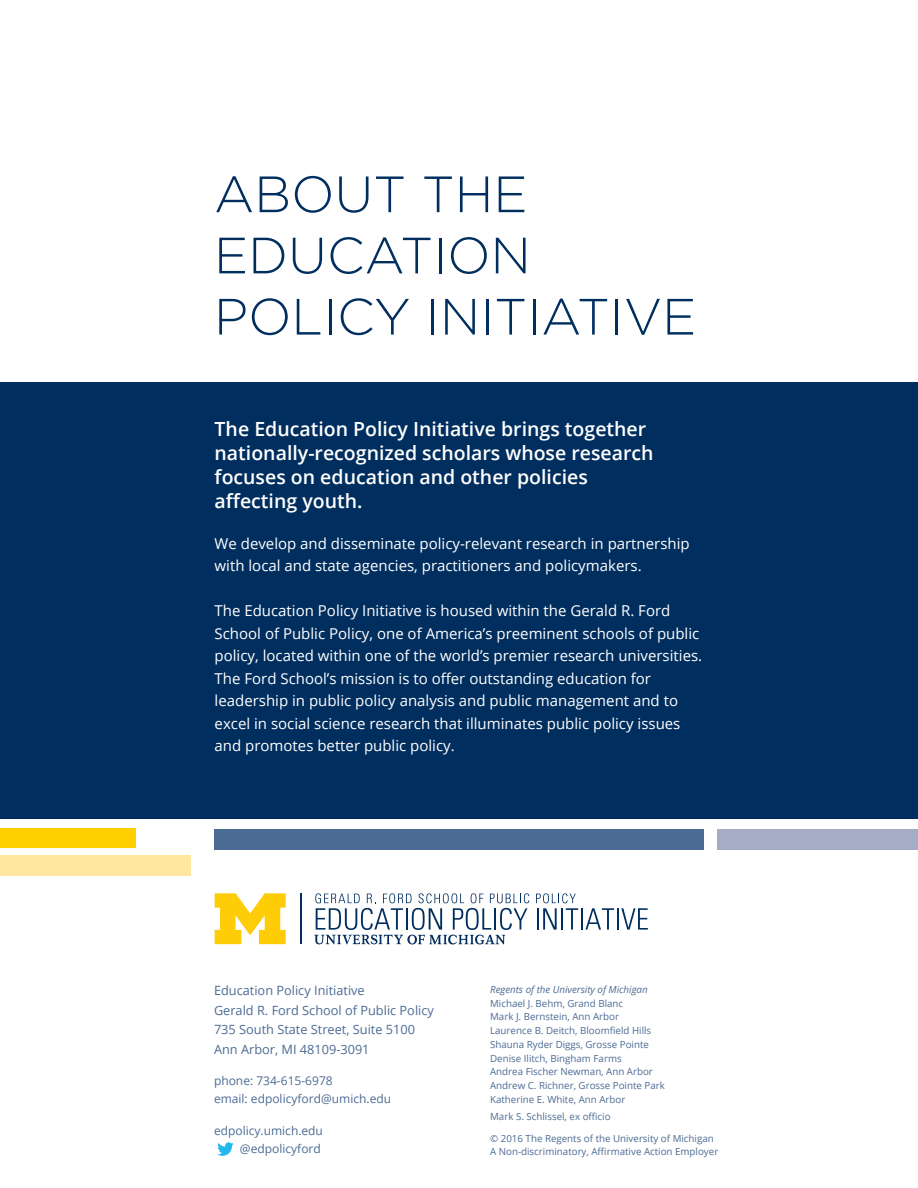
<style>
.page{position:relative;width:918px;height:1188px;background:#fff}
.page>*{position:absolute;margin:0;border:0;box-sizing:border-box;transform-origin:0 0}
.t1{font:300 51px/61.2px "Gotham";color:#002e5e}
.t2{font:600 19.5px/24px "Open Sans";color:#fff}
.t3{font:15px/22.5px "Open Sans";color:#fff}
.t4{font:12.75px/19.5px "Open Sans";color:#4b6b94}
.t5{font:12px/18px "Open Sans";color:#4b6b94}
.t6{font:9.75px/13.8px "Open Sans";color:#4b6b94}
.t7{font:italic 9.75px "Open Sans";color:#4b6b94}
</style>
<div class="page">
<div style="left:0;top:382px;width:918px;height:437px;background:#002e5e"></div>
<hr style="left:300px;top:893px;width:1px;height:51px;background:#002e5e">
<svg style="left:215px;top:893px;width:71px;height:51px"></svg>
<svg style="left:314px;top:893px;width:215px;height:51px"></svg>
<svg style="left:536px;top:893px;width:42px;height:37px"></svg>
<hr style="left:581px;top:908px;width:2px;height:22px;background:#002e5e">
<svg style="left:585px;top:908px;width:29px;height:22px"></svg>
<hr style="left:617px;top:908px;width:2px;height:22px;background:#002e5e">
<svg style="left:621px;top:908px;width:27px;height:22px"></svg>
<svg style="left:217px;top:1142px;width:17px;height:14px"></svg>
<div style="left:214px;top:830px;width:489px;height:20px;background:#4b6b94"></div>
<div style="left:0;top:856px;width:190px;height:20px;background:#ffe79f"></div>
<div style="left:0;top:828px;width:136px;height:20px;background:#ffcf01"></div>
<div style="left:717px;top:830px;width:201px;height:20px;background:#a4adc5"></div>
<h1 class="t1" style="left:214px;top:163px;width:484px">ABOUT THE<br>EDUCATION<br>POLICY INITIATIVE</h1>
<h2 class="t2" style="left:215px;top:417px;width:440px">The Education Policy Initiative brings together nationally-recognized scholars whose research focuses on education and other policies affecting youth.</h2>
<p class="t3" style="left:215px;top:531px;width:477px">We develop and disseminate policy-relevant research in partnership with local and state agencies, practitioners and policymakers.</p>
<p class="t3" style="left:215px;top:599px;width:489px">The Education Policy Initiative is housed within the Gerald R. Ford School of Public Policy, one of America’s preeminent schools of public policy, located within one of the world’s premier research universities.<br>The Ford School’s mission is to offer outstanding education for leadership in public policy analysis and public management and to excel in social science research that illuminates public policy issues and promotes better public policy.</p>
<p class="t4" style="left:214px;top:981px;width:221px">Education Policy Initiative<br>Gerald R. Ford School of Public Policy<br>735 South State Street, Suite 5100<br>Ann Arbor, MI 48109-3091</p>
<p class="t5" style="left:214px;top:1072px;width:179px">phone: 734-615-6978<br>email: edpolicyford@umich.edu</p>
<p class="t5" style="left:214px;top:1121px;width:111px;text-align:right">edpolicy.umich.edu @edpolicyford</p>
<p class="t7" style="left:490px;top:983px;width:159px">Regents of the University of Michigan</p>
<p class="t6" style="left:490px;top:996px;width:176px">Michael J. Behm, Grand Blanc<br>Mark J. Bernstein, Ann Arbor<br>Laurence B. Deitch, Bloomfield Hills<br>Shauna Ryder Diggs, Grosse Pointe<br>Denise Ilitch, Bingham Farms<br>Andrea Fischer Newman, Ann Arbor<br>Andrew C. Richner, Grosse Pointe Park<br>Katherine E. White, Ann Arbor</p>
<p class="t6" style="left:490px;top:1109px;width:122px">Mark S. Schlissel, ex officio</p>
<p class="t6" style="left:490px;top:1131px;width:230px">© 2016 The Regents of the University of Michigan<br>A Non-discriminatory, Affirmative Action Employer</p>
</div>
